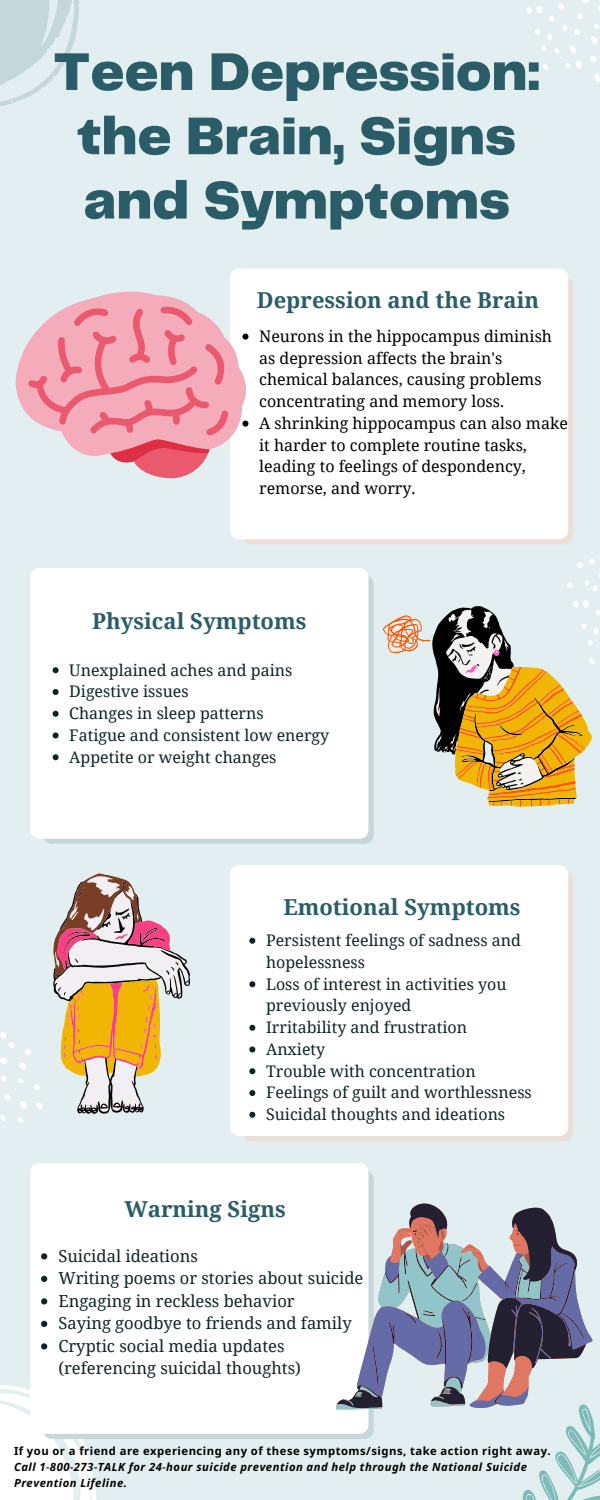
<style>
.page{position:relative;width:600px;height:1500px;background:#e2eeef}
.page>*{position:absolute;margin:0;border:0;box-sizing:border-box;transform-origin:0 0}
.t1{font:900 55.1px/64.3px "Telegraf";color:#2a5d68;text-align:center}
.t2{font:700 22px "Noto Serif";color:#2a5d68}
.t3{font:16.6px/22.5px "Noto Serif";color:#0f2327}
.t4{font:16px/21.8px "Noto Serif";color:#0f2327}
.t5{font:16px/21.8px "Noto Serif";color:#000}
.t6{font:italic 700 11.3px/15.8px "Noto Sans";letter-spacing:.045em;color:#000}
.t7{font:700 11.3px "Noto Sans";letter-spacing:.045em;color:#000}
.s1{font-family:"Noto Serif Thai";font-weight:600;font-style:normal;font-stretch:semi-condensed}
</style>
<div class="page">
<svg style="left:0;top:0;width:79px;height:107px"></svg>
<svg style="left:526px;top:0;width:74px;height:82px"></svg>
<svg style="left:567px;top:559px;width:33px;height:32px"></svg>
<div style="left:243px;top:276px;width:330px;height:268px;background:#ebe0d9;border-radius:9px"></div>
<div style="left:230px;top:269px;width:338px;height:270px;background:#fff;border-radius:9px"></div>
<div style="left:43px;top:575px;width:331px;height:269px;background:#c5d7d9;border-radius:9px"></div>
<div style="left:30px;top:568px;width:338px;height:271px;background:#fff;border-radius:9px"></div>
<div style="left:243px;top:873px;width:330px;height:268px;background:#ebe0d9;border-radius:9px"></div>
<div style="left:230px;top:865px;width:338px;height:271px;background:#fff;border-radius:9px"></div>
<svg style="left:0;top:1385px;width:96px;height:115px"></svg>
<div style="left:43px;top:1170px;width:331px;height:269px;background:#c5d7d9;border-radius:9px"></div>
<div style="left:30px;top:1163px;width:338px;height:271px;background:#fff;border-radius:9px"></div>
<svg style="left:19px;top:1062px;width:7px;height:7px"></svg>
<svg style="left:20px;top:1101px;width:7px;height:8px"></svg>
<svg style="left:0;top:1057px;width:7px;height:7px"></svg>
<svg style="left:25px;top:1049px;width:6px;height:6px"></svg>
<svg style="left:0;top:1032px;width:15px;height:16px"></svg>
<svg style="left:34px;top:1084px;width:6px;height:6px"></svg>
<svg style="left:36px;top:1102px;width:7px;height:7px"></svg>
<svg style="left:4px;top:1094px;width:7px;height:6px"></svg>
<svg style="left:1px;top:1075px;width:6px;height:7px"></svg>
<svg style="left:1px;top:1115px;width:5px;height:6px"></svg>
<svg style="left:18px;top:1118px;width:5px;height:5px"></svg>
<svg style="left:18px;top:1078px;width:5px;height:5px"></svg>
<svg style="left:15px;top:291px;width:234px;height:143px"></svg>
<svg style="left:28px;top:305px;width:205px;height:174px"></svg>
<svg style="left:368px;top:1203px;width:182px;height:30px"></svg>
<svg style="left:336px;top:1233px;width:46px;height:177px"></svg>
<svg style="left:357px;top:1246px;width:33px;height:162px"></svg>
<svg style="left:390px;top:1217px;width:210px;height:283px"></svg>
<svg style="left:53px;top:874px;width:137px;height:240px"></svg>
<svg style="left:447px;top:600px;width:153px;height:149px"></svg>
<svg style="left:383px;top:615px;width:202px;height:192px"></svg>
<svg style="left:41px;top:1253px;width:6px;height:6px"></svg>
<svg style="left:41px;top:1276px;width:6px;height:6px"></svg>
<svg style="left:41px;top:1298px;width:6px;height:7px"></svg>
<svg style="left:41px;top:1321px;width:6px;height:6px"></svg>
<svg style="left:41px;top:1343px;width:6px;height:7px"></svg>
<svg style="left:53px;top:667px;width:6px;height:6px"></svg>
<svg style="left:53px;top:689px;width:6px;height:6px"></svg>
<svg style="left:53px;top:711px;width:6px;height:6px"></svg>
<svg style="left:53px;top:733px;width:6px;height:6px"></svg>
<svg style="left:53px;top:754px;width:6px;height:6px"></svg>
<svg style="left:249px;top:938px;width:6px;height:6px"></svg>
<svg style="left:249px;top:981px;width:6px;height:6px"></svg>
<svg style="left:249px;top:1025px;width:6px;height:6px"></svg>
<svg style="left:249px;top:1047px;width:6px;height:6px"></svg>
<svg style="left:249px;top:1068px;width:6px;height:6px"></svg>
<svg style="left:249px;top:1090px;width:6px;height:6px"></svg>
<svg style="left:249px;top:1112px;width:6px;height:6px"></svg>
<svg style="left:242px;top:334px;width:6px;height:6px"></svg>
<svg style="left:242px;top:421px;width:6px;height:6px"></svg>
<p class="t1" style="left:53px;top:42px;width:488px">Teen Depression: the Brain, Signs and Symptoms</p>
<p class="t2" style="left:257px;top:284px;width:284px">Depression and the Brain</p>
<p class="t5" style="left:259px;top:325px;width:294px">Neurons in the hippocampus diminish as depression affects the brain's chemical balances, causing problems concentrating and memory loss.</p>
<p class="t5" style="left:259px;top:412px;width:310px">A shrinking hippocampus can also make it harder to complete routine tasks, leading to feelings of despondency, remorse, and worry.</p>
<p class="t2" style="left:92px;top:605px;width:216px">Physical Symptoms</p>
<p class="t4" style="left:69px;top:658px;width:225px">Unexplained aches and pains</p>
<p class="t4" style="left:69px;top:680px;width:121px">Digestive issues</p>
<p class="t4" style="left:69px;top:702px;width:196px">Changes in sleep patterns</p>
<p class="t4" style="left:69px;top:724px;width:261px">Fatigue and consistent low energy</p>
<p class="t4" style="left:69px;top:745px;width:209px">Appetite or weight changes</p>
<p class="t2" style="left:283px;top:891px;width:239px">Emotional Symptoms</p>
<p class="t4" style="left:266px;top:929px;width:256px">Persistent feelings of sadness and hopelessness</p>
<p class="t4" style="left:266px;top:972px;width:242px">Loss of interest in activities you previously enjoyed</p>
<p class="t4" style="left:266px;top:1016px;width:203px">Irritability and frustration</p>
<p class="t4" style="left:266px;top:1038px;width:61px">Anxiety</p>
<p class="t4" style="left:266px;top:1059px;width:211px">Trouble with concentration</p>
<p class="t4" style="left:266px;top:1081px;width:267px">Feelings of guilt and worthlessness</p>
<p class="t4" style="left:266px;top:1103px;width:241px">Suicidal thoughts and ideations</p>
<p class="t2" style="left:124px;top:1193px;width:163px">Warning Signs</p>
<p class="t3" style="left:58px;top:1244px;width:141px">Suicidal ideations</p>
<p class="t3" style="left:58px;top:1267px;width:307px">Writing poems or stories about suicide</p>
<p class="t3" style="left:58px;top:1289px;width:238px">Engaging in reckless behavior</p>
<p class="t3" style="left:58px;top:1312px;width:295px">Saying goodbye to friends and family</p>
<p class="t3" style="left:58px;top:1334px;width:244px">Cryptic social media updates (referencing suicidal thoughts)</p>
<p class="t7" style="left:14px;top:1443px;width:538px">If you or a friend are experiencing any of these symptoms/signs, take action right away.</p>
<p class="t6" style="left:14px;top:1459px;width:514px">Call 1<span class="s1">-</span>800<span class="s1">-</span>273<span class="s1">-</span>TALK for 24<span class="s1">-</span>hour suicide prevention and help through the National Suicide<br>Prevention Lifeline.</p>
</div>
